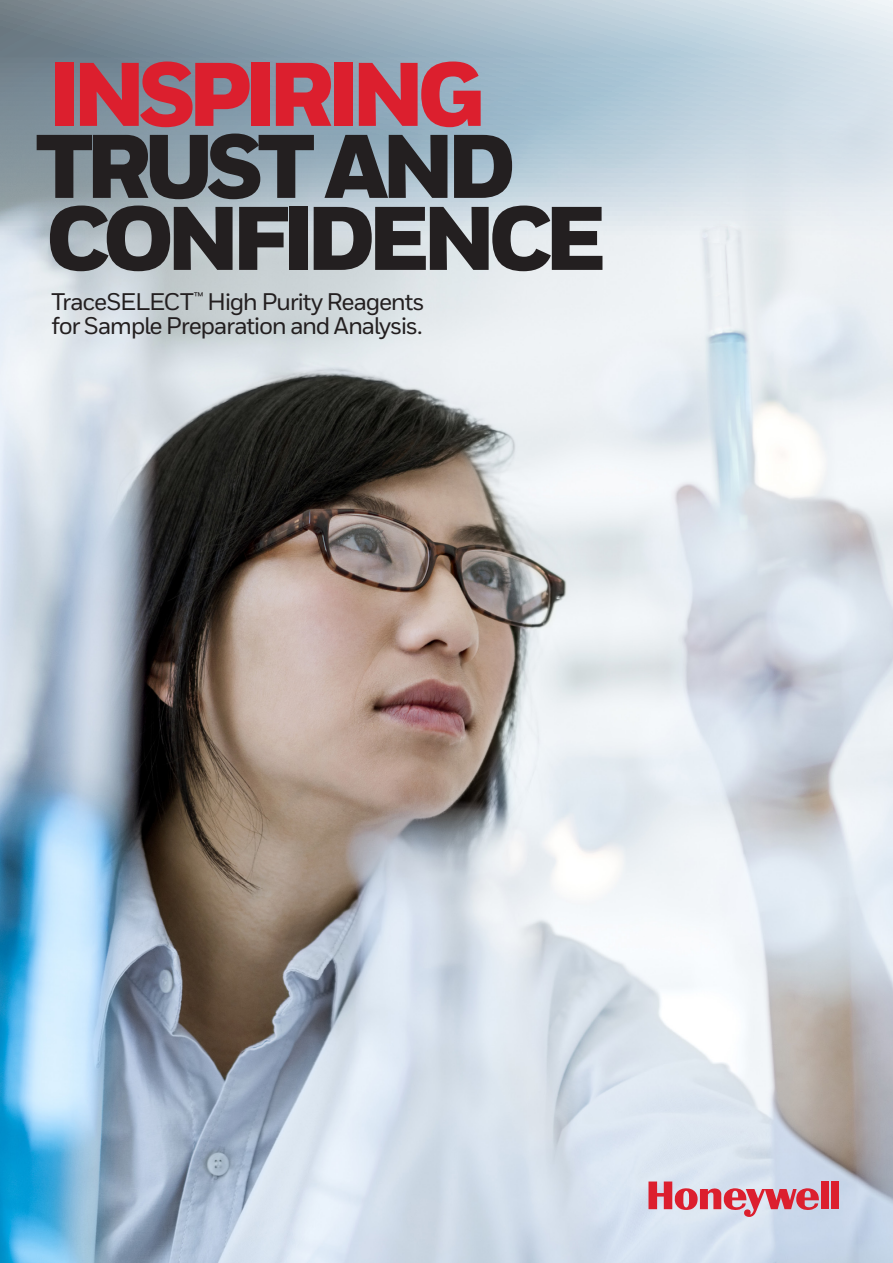
<style>
.page{position:relative;width:893px;height:1263px;background:#fff}
.page>*{position:absolute;margin:0;border:0;box-sizing:border-box;transform-origin:0 0}
.t1{font:900 90px/72px "Honeywell Sans";letter-spacing:-.09em;color:#231f20}
.t2{font:900 90px "Honeywell Sans";letter-spacing:-.095em;color:#dc1f2e}
.t3{font:500 24px/24px "Honeywell Sans";letter-spacing:-.055em;color:#231f20}
</style>
<div class="page">
<svg style="left:0;top:0;width:893px;height:58px;background:#a5b7c2"></svg>
<img style="left:0;top:58px;width:893px;height:1205px">
<svg style="left:648px;top:1181px;width:171px;height:36px;background:#d795a4"></svg>
<div style="left:821px;top:1181px;width:8px;height:28px;background:#dc1f2e"></div>
<div style="left:831px;top:1181px;width:8px;height:28px;background:#dc1f2e"></div>
<h1 class="t2" style="left:48px;top:39px;width:439px">INSPIRING</h1>
<h1 class="t1" style="left:35px;top:134px;width:573px">TRUST AND<br>CONFIDENCE</h1>
<p class="t3" style="left:51px;top:290px;width:375px">TraceSELECT<sup>™</sup> High Purity Reagents for Sample Preparation and Analysis.</p>
</div>
